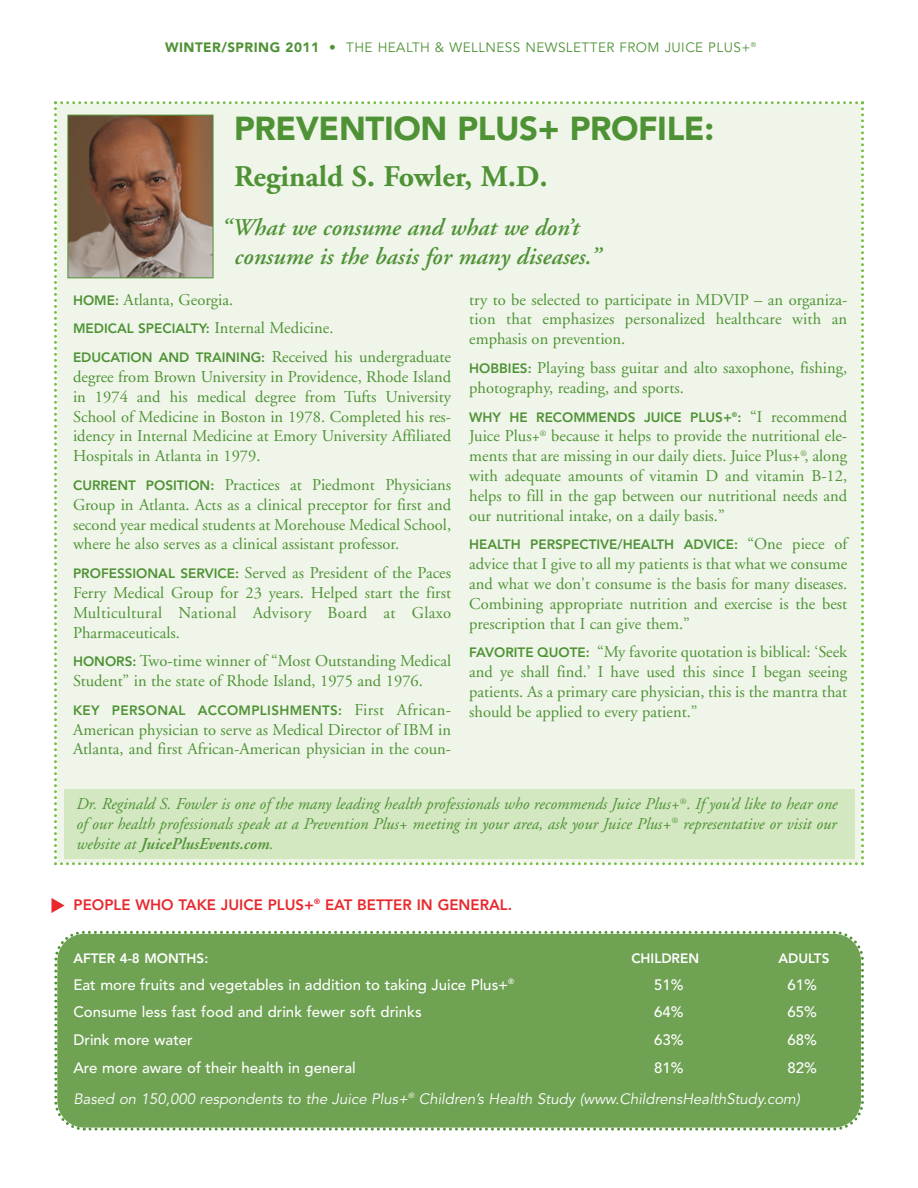
<style>
.page{position:relative;width:918px;height:1188px;background:#fff}
.page>*{position:absolute;margin:0;border:0;box-sizing:border-box;transform-origin:0 0}
.t1{font:900 33px "Avenir";letter-spacing:-.01em;color:#4f9236}
.t2{font:700 30px "Adobe Garamond";color:#4f9236}
.t3{font:italic 600 24px/28.8px "Adobe Garamond";color:#4f9236}
.t4{font:16.5px/19.8px "Adobe Garamond";color:#4f9236;text-align:justify}
.t5{font:italic 16.5px/19.8px "Adobe Garamond";color:#4f9236;text-align:justify}
.t6{font:500 15px "Avenir";color:#fff}
.t7{font:15px/31.3px "Avenir";color:#fff}
.t8{font:800 15px "Avenir";color:#e9282d}
.t9{font:800 13.5px "Avenir";color:#4f9236}
.t10{font:13.5px "Avenir";letter-spacing:.035em;color:#4f9236}
.t11{font:800 13.5px "Avenir";letter-spacing:.025em;color:#4f9236}
.t12{font:800 13.5px "Avenir";color:#fff}
.s1{font-weight:900}
.s2{font-family:"Avenir";font-weight:800;font-size:13.5px}
.s3{font-family:"Adobe Garamond";font-weight:400;font-size:16.5px}
.s4{font-weight:600}
.s5{font-weight:500}
</style>
<div class="page">
<div style="left:54px;top:930px;width:810px;height:201px;background:#6fa253"></div>
<div style="left:54px;top:101px;width:810px;height:764px;background:#eff6e9"></div>
<img style="left:70px;top:117px;width:141px;height:159px">
<div style="left:68px;top:115px;width:145px;height:163px;border:1px solid #4f9236"></div>
<div style="left:64px;top:790px;width:790px;height:69px;background:#d3e8c1"></div>
<p class="t10" style="left:165px;top:42px;width:593px"><span class="s1">WINTER/SPRING 2011 •</span> THE HEALTH &amp; WELLNESS NEWSLETTER FROM JUICE PLUS+<sup>®</sup></p>
<h1 class="t1" style="left:234px;top:115px;width:482px">PREVENTION PLUS+ PROFILE:</h1>
<h2 class="t2" style="left:234px;top:164px;width:315px">Reginald S. Fowler, M.D.</h2>
<h3 class="t3" style="left:234px;top:215px;width:368px;text-indent:-13px">“What we consume and what we don’t consume is the basis for many diseases.”</h3>
<p class="t4" style="left:73px;top:291px;width:162px"><span class="s2">HOME:</span> Atlanta, Georgia.</p>
<p class="t9" style="left:73px;top:323px;width:262px">MEDICAL SPECIALTY: <span class="s3">Internal Medicine.</span></p>
<p class="t4" style="left:73px;top:349px;width:380px"><span class="s2">EDUCATION AND TRAINING:</span> Received his undergraduate degree from Brown University in Providence, Rhode Island in 1974 and his medical degree from Tufts University School of Medicine in Boston in 1978. Completed his res&shy;idency in Internal Medicine at Emory University Affiliated Hospitals in Atlanta in 1979.</p>
<p class="t4" style="left:73px;top:476px;width:380px"><span class="s2">CURRENT POSITION:</span> Practices at Piedmont Physicians Group in Atlanta. Acts as a clinical preceptor for first and second year medical students at Morehouse Medical School, where he also serves as a clinical assistant professor.</p>
<p class="t4" style="left:73px;top:565px;width:380px"><span class="s2">PROFESSIONAL SERVICE:</span> Served as President of the Paces Ferry Medical Group for 23 years. Helped start the first Multicultural National Advisory Board at Glaxo Pharmaceuticals.</p>
<p class="t4" style="left:73px;top:653px;width:380px"><span class="s2">HONORS:</span> Two-time winner of “Most Outstanding Medical<br>Student” in the state of Rhode Island, 1975 and 1976.</p>
<p class="t11" style="left:73px;top:705px;width:380px">KEY PERSONAL ACCOMPLISHMENTS: <span class="s3">First African-</span></p>
<p class="t4" style="left:73px;top:721px;width:380px">American physician to serve as Medical Director of IBM in<br>Atlanta, and first African-American physician in the coun-</p>
<p class="t4" style="left:469px;top:291px;width:380px">try to be selected to participate in MDVIP – an organiza&shy;tion that emphasizes personalized healthcare with an emphasis on prevention.</p>
<p class="t4" style="left:469px;top:359px;width:380px"><span class="s2">HOBBIES:</span> Playing bass guitar and alto saxophone, fishing, photography, reading, and sports.</p>
<p class="t9" style="left:469px;top:411px;width:380px">WHY HE RECOMMENDS JUICE PLUS+<sup>®</sup>: <span class="s3">“I recommend</span></p>
<p class="t4" style="left:469px;top:428px;width:380px">Juice Plus+<sup>®</sup> because it helps to provide the nutritional ele&shy;ments that are missing in our daily diets. Juice Plus+<sup>®</sup>, along with adequate amounts of vitamin D and vitamin B-12, helps to fill in the gap between our nutritional needs and our nutritional intake, on a daily basis.”</p>
<p class="t9" style="left:469px;top:539px;width:380px">HEALTH PERSPECTIVE/HEALTH ADVICE: <span class="s3">“One piece of</span></p>
<p class="t4" style="left:469px;top:556px;width:380px">advice that I give to all my patients is that what we consume and what we don't consume is the basis for many diseases.<br>Combining appropriate nutrition and exercise is the best prescription that I can give them.”</p>
<p class="t4" style="left:469px;top:644px;width:380px"><span class="s2">FAVORITE QUOTE:</span> “My favorite quotation is biblical: ‘Seek and ye shall find.’ I have used this since I began seeing patients. As a primary care physician, this is the mantra that should be applied to every patient.”</p>
<p class="t5" style="left:76px;top:795px;width:763px">Dr. Reginald S. Fowler is one of the many leading health professionals who recommends Juice Plus+<sup>®</sup>. If you’d like to hear one of our health professionals speak at a Prevention Plus+ meeting in your area, ask your Juice Plus+<sup>®</sup> representative or visit our website at <span class="s4">JuicePlusEvents.com</span>.</p>
<p class="t8" style="left:74px;top:898px;width:440px">PEOPLE WHO TAKE JUICE PLUS+<sup>®</sup> EAT BETTER IN GENERAL.</p>
<p class="t12" style="left:73px;top:953px;width:136px">AFTER 4-8 MONTHS:</p>
<p class="t12" style="left:631px;top:953px;width:69px">CHILDREN</p>
<p class="t12" style="left:778px;top:953px;width:52px">ADULTS</p>
<p class="t6" style="left:73px;top:978px;width:442px">Eat more fruits and vegetables in addition to taking Juice Plus+<sup>®</sup></p>
<p class="t6" style="left:654px;top:978px;width:31px">51%</p>
<p class="t6" style="left:788px;top:978px;width:31px">61%</p>
<p class="t6" style="left:73px;top:1006px;width:350px">Consume less fast food and drink fewer soft drinks</p>
<p class="t6" style="left:654px;top:1006px;width:31px">64%</p>
<p class="t6" style="left:788px;top:1006px;width:31px">65%</p>
<p class="t6" style="left:73px;top:1034px;width:121px">Drink more water</p>
<p class="t6" style="left:654px;top:1034px;width:31px">63%</p>
<p class="t6" style="left:788px;top:1034px;width:31px">68%</p>
<p class="t6" style="left:73px;top:1061px;width:284px">Are more aware of their health in general</p>
<p class="t6" style="left:654px;top:1061px;width:31px">81%</p>
<p class="t7" style="left:73px;top:1054px;width:745px;text-indent:714px"><span class="s5">82%<br></span>Based on 150,000 respondents to the Juice Plus+<sup>®</sup> Children’s Health Study (www.ChildrensHealthStudy.com)</p>
</div>
